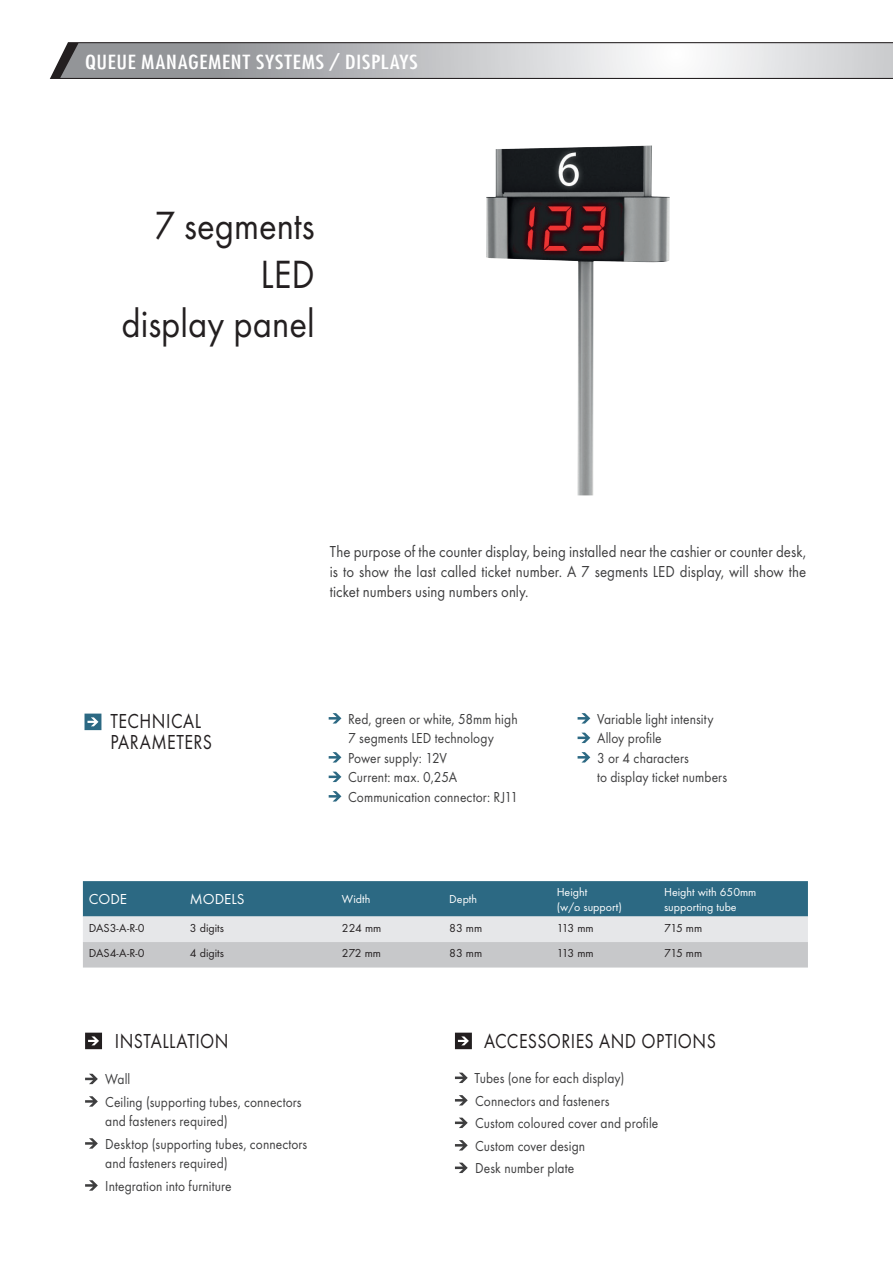
<style>
.page{position:relative;width:893px;height:1263px;background:#fff}
.page>*{position:absolute;margin:0;border:0;box-sizing:border-box;transform-origin:0 0}
.t1{font:40.8px/49.1px "Futura Reg";color:#231f20;text-align:right;scale:.9 1}
.t2{font:21px/21px "Futura Reg";letter-spacing:.025em;color:#231f20;scale:.85 1}
.t3{font:condensed 18.9px "Futura";letter-spacing:.035em;color:#fff;scale:1.22 1}
.t4{font:16.5px/20.2px "Futura Reg";color:#3e3e3f;text-align:justify;scale:.9 1}
.t5{font:15px/22.5px "Futura Reg";letter-spacing:.005em;color:#3e3e3f;scale:.9 1}
.t6{font:15px "Futura Reg";color:#fff}
.t7{font:12px "Futura Reg";color:#231f20}
.t8{font:12px/14.4px "Futura Reg";color:#fff}
</style>
<div class="page">
<svg style="left:50px;top:42px;width:843px;height:37px;background:#babbbd"></svg>
<img style="left:486px;top:146px;width:184px;height:349px">
<svg style="left:85px;top:1033px;width:17px;height:16px"></svg>
<svg style="left:455px;top:1033px;width:17px;height:16px"></svg>
<svg style="left:85px;top:1074px;width:13px;height:10px"></svg>
<svg style="left:85px;top:1096px;width:13px;height:11px"></svg>
<svg style="left:85px;top:1138px;width:13px;height:11px"></svg>
<svg style="left:85px;top:1180px;width:13px;height:11px"></svg>
<svg style="left:455px;top:1072px;width:13px;height:11px"></svg>
<svg style="left:455px;top:1095px;width:13px;height:10px"></svg>
<svg style="left:455px;top:1117px;width:13px;height:11px"></svg>
<svg style="left:455px;top:1140px;width:13px;height:10px"></svg>
<svg style="left:455px;top:1162px;width:13px;height:11px"></svg>
<svg style="left:329px;top:713px;width:12px;height:10px"></svg>
<svg style="left:329px;top:752px;width:12px;height:10px"></svg>
<svg style="left:329px;top:772px;width:12px;height:10px"></svg>
<svg style="left:329px;top:791px;width:12px;height:10px"></svg>
<svg style="left:578px;top:713px;width:12px;height:10px"></svg>
<svg style="left:578px;top:733px;width:12px;height:10px"></svg>
<svg style="left:578px;top:752px;width:12px;height:10px"></svg>
<svg style="left:85px;top:714px;width:16px;height:16px"></svg>
<svg style="left:83px;top:881px;width:725px;height:86px;background:#91aab6"></svg>
<p class="t3" style="left:85px;top:50px;width:274px">QUEUE MANAGEMENT SYSTEMS / DISPLAYS</p>
<h1 class="t1" style="left:122px;top:201px;width:216px">7 segments<br>LED<br>display panel</h1>
<h2 class="t2" style="left:111px;top:710px;width:121px">TECHNICAL<br>PARAMETERS</h2>
<p class="t4" style="left:330px;top:541px;width:531px">The purpose of the counter display, being installed near the cashier or counter desk, is to show the last called ticket number. A 7 segments LED display, will show the ticket numbers using numbers only.</p>
<p class="t5" style="left:348px;top:709px;width:190px;line-height:19.5px">Red, green or white, 58mm high<br>7 segments LED technology<br>Power supply: 12V<br>Current: max. 0,25A<br>Communication connector: RJ11</p>
<p class="t5" style="left:597px;top:709px;width:146px;line-height:19.5px">Variable light intensity<br>Alloy profile<br>3 or 4 characters<br>to display ticket numbers</p>
<p class="t6" style="left:89px;top:890px;width:40px">CODE</p>
<p class="t6" style="left:190px;top:890px;width:56px">MODELS</p>
<p class="t8" style="left:342px;top:892px;width:30px">Width</p>
<p class="t8" style="left:449px;top:892px;width:29px">Depth</p>
<p class="t8" style="left:557px;top:885px;width:67px">Height<br>(w/o support)</p>
<p class="t8" style="left:664px;top:885px;width:94px">Height with 650mm supporting tube</p>
<p class="t7" style="left:89px;top:920px;width:57px">DAS3-A-R-0</p>
<p class="t7" style="left:190px;top:920px;width:36px">3 digits</p>
<p class="t7" style="left:342px;top:920px;width:41px">224 mm</p>
<p class="t7" style="left:449px;top:920px;width:34px">83 mm</p>
<p class="t7" style="left:557px;top:920px;width:39px">113 mm</p>
<p class="t7" style="left:664px;top:920px;width:40px">715 mm</p>
<p class="t7" style="left:89px;top:946px;width:57px">DAS4-A-R-0</p>
<p class="t7" style="left:190px;top:946px;width:36px">4 digits</p>
<p class="t7" style="left:342px;top:946px;width:41px">272 mm</p>
<p class="t7" style="left:449px;top:946px;width:34px">83 mm</p>
<p class="t7" style="left:557px;top:946px;width:39px">113 mm</p>
<p class="t7" style="left:664px;top:946px;width:40px">715 mm</p>
<h2 class="t2" style="left:115px;top:1031px;width:135px">INSTALLATION</h2>
<h2 class="t2" style="left:484px;top:1031px;width:274px">ACCESSORIES AND OPTIONS</h2>
<p class="t5" style="left:105px;top:1068px;width:220px">Wall<br>Ceiling (supporting tubes, connectors</p>
<p class="t5" style="left:105px;top:1110px;width:226px">and fasteners required)<br>Desktop (supporting tubes, connectors</p>
<p class="t5" style="left:105px;top:1152px;width:142px">and fasteners required)<br>Integration into furniture</p>
<p class="t5" style="left:474px;top:1067px;width:206px">Tubes (one for each display)<br>Connectors and fasteners<br>Custom coloured cover and profile<br>Custom cover design<br>Desk number plate</p>
</div>
